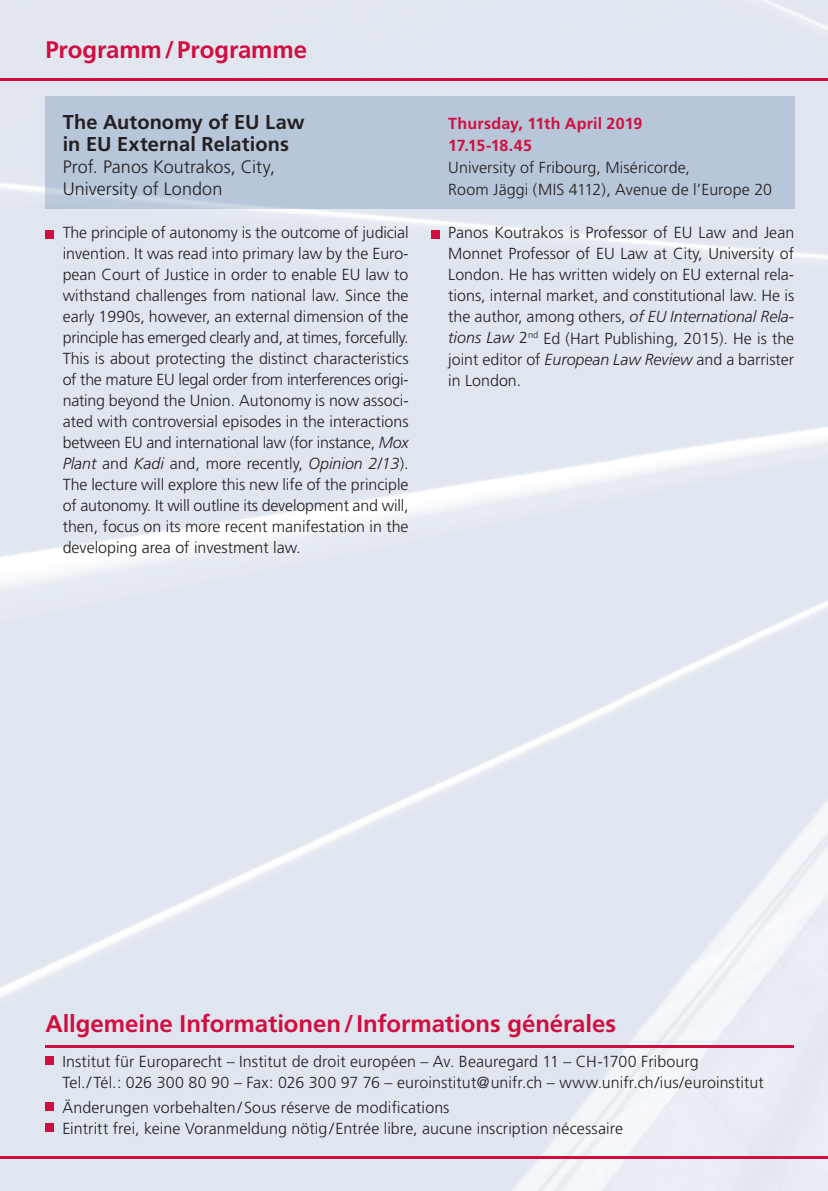
<style>
.page{position:relative;width:828px;height:1191px;background:#fff}
.page>*{position:absolute;margin:0;border:0;box-sizing:border-box;transform-origin:0 0}
.t1{font:700 24px "Frutiger";color:#d10e40}
.t2{font:700 20px/22px "Frutiger";letter-spacing:.005em;color:#231f20}
.t3{font:300 18px/22px "Frutiger";letter-spacing:.005em;color:#231f20}
.t4{font:300 16px/21px "Frutiger";letter-spacing:.005em;color:#231f20}
.t5{font:700 16px/22px "Frutiger";letter-spacing:.01em;color:#d10e40}
.s1{font-style:italic}
</style>
<div class="page">
<img style="left:0;top:0;width:828px;height:1191px">
<hr style="left:0;top:78px;width:828px;height:2px;background:#d10e40">
<hr style="left:0;top:1157px;width:828px;height:2px;background:#d10e40">
<div style="left:46px;top:96px;width:748px;height:113px;background:#b7c6d9"></div>
<div style="left:431px;top:230px;width:9px;height:8px;background:#d10e40"></div>
<div style="left:46px;top:230px;width:8px;height:8px;background:#d10e40"></div>
<hr style="left:45px;top:1045px;width:749px;height:2px;background:#d10e40">
<div style="left:45px;top:1056px;width:9px;height:9px;background:#d10e40"></div>
<div style="left:45px;top:1102px;width:9px;height:9px;background:#d10e40"></div>
<div style="left:45px;top:1123px;width:9px;height:9px;background:#d10e40"></div>
<h1 class="t1" style="left:45px;top:36px;width:263px">Programm / Programme</h1>
<p class="t2" style="left:63px;top:111px;width:243px">The Autonomy of EU Law in EU External Relations</p>
<p class="t3" style="left:63px;top:155px;width:214px">Prof. Panos Koutrakos, City,<br>University of London</p>
<p class="t4" style="left:63px;top:222px;width:347px;text-align:justify">The principle of autonomy is the outcome of judicial invention. It was read into primary law by the Euro&shy;pean Court of Justice in order to enable EU law to withstand challenges from national law. Since the early 1990s, however, an external dimension of the principle has emerged clearly and, at times, forcefully.<br>This is about protecting the distinct characteristics of the mature EU legal order from interferences origi&shy;nating beyond the Union. Autonomy is now associ&shy;ated with controversial episodes in the interactions between EU and international law (for instance, <span class="s1">Mox Plant</span> and <span class="s1">Kadi</span> and, more recently, <span class="s1">Opinion 2/13</span>).<br>The lecture will explore this new life of the principle of autonomy. It will outline its development and will, then, focus on its more recent manifestation in the developing area of investment law.</p>
<p class="t5" style="left:448px;top:112px;width:195px">Thursday, 11th April 2019<br>17.15-18.45</p>
<p class="t4" style="left:448px;top:156px;width:325px;line-height:22px">University of Fribourg, Miséricorde,<br>Room Jäggi (MIS 4112), Avenue de l’Europe 20</p>
<p class="t4" style="left:448px;top:222px;width:347px;text-align:justify">Panos Koutrakos is Professor of EU Law and Jean Monnet Professor of EU Law at City, University of London. He has written widely on EU external rela&shy;tions, internal market, and constitutional law. He is the author, among others, <span class="s1">of EU International Rela&shy;tions Law</span> 2<sup>nd</sup> Ed (Hart Publishing, 2015). He is the joint editor of <span class="s1">European Law Review</span> and a barrister in London.</p>
<h1 class="t1" style="left:45px;top:1009px;width:572px">Allgemeine Informationen / Informations générales</h1>
<p class="t4" style="left:62px;top:1051px;width:703px">Institut für Europarecht – Institut de droit européen – Av. Beauregard 11 – CH-1700 Fribourg<br>Tel./ Tél.: 026 300 80 90 – Fax: 026 300 97 76 – euroinstitut@unifr.ch – www.unifr.ch/ius/euroinstitut</p>
<p class="t4" style="left:62px;top:1097px;width:562px">Änderungen vorbehalten / Sous réserve de modifications<br>Eintritt frei, keine Voranmeldung nötig /Entrée libre, aucune inscription nécessaire</p>
</div>
